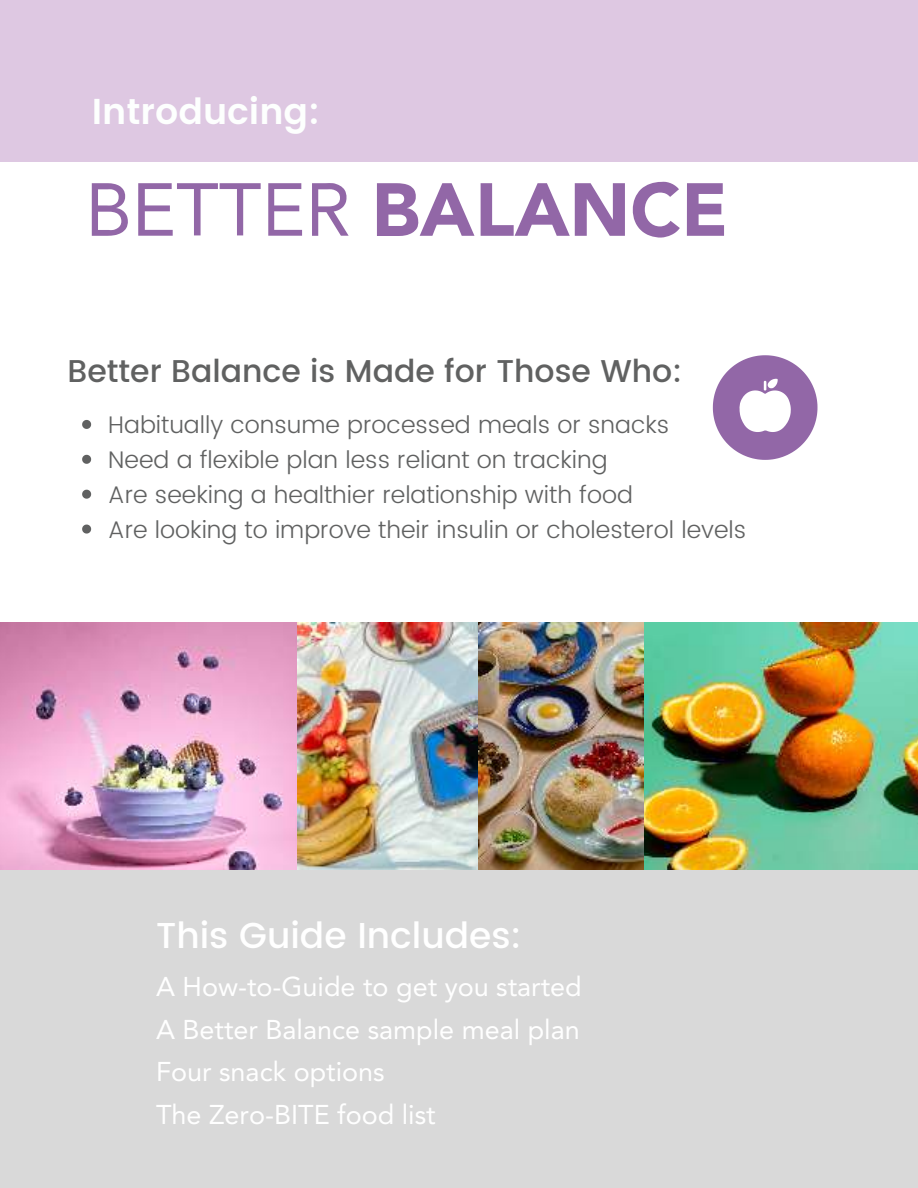
<style>
.page{position:relative;width:918px;height:1188px;background:#fff}
.page>*{position:absolute;margin:0;border:0;box-sizing:border-box;transform-origin:0 0}
.t1{font:500 36px "Poppins";color:#fff}
.t2{font:600 36px "Poppins";color:#fdfffe}
.t3{font:500 31.5px "Poppins";color:#606161}
.t4{font:27px/42.8px "Avenir";color:#fff}
.t5{font:300 24px/34.8px "Poppins";color:#606161}
</style>
<div class="page">
<div style="left:0;top:0;width:918px;height:162px;background:#dec8e2"></div>
<svg style="left:92px;top:183px;width:36px;height:53px"></svg>
<svg style="left:138px;top:183px;width:123px;height:53px"></svg>
<svg style="left:268px;top:183px;width:34px;height:53px"></svg>
<svg style="left:312px;top:183px;width:37px;height:53px"></svg>
<svg style="left:377px;top:183px;width:97px;height:53px"></svg>
<svg style="left:481px;top:183px;width:144px;height:53px"></svg>
<svg style="left:633px;top:182px;width:47px;height:56px"></svg>
<svg style="left:687px;top:183px;width:37px;height:53px"></svg>
<svg style="left:713px;top:355px;width:104px;height:105px"></svg>
<img style="left:0;top:623px;width:297px;height:247px">
<img style="left:297px;top:623px;width:181px;height:247px">
<img style="left:644px;top:623px;width:274px;height:247px">
<img style="left:478px;top:623px;width:166px;height:247px">
<div style="left:0;top:870px;width:918px;height:318px;background:#d9d9d9"></div>
<svg style="left:82px;top:420px;width:9px;height:9px"></svg>
<svg style="left:82px;top:455px;width:9px;height:9px"></svg>
<svg style="left:82px;top:490px;width:9px;height:9px"></svg>
<svg style="left:82px;top:525px;width:9px;height:9px"></svg>
<h1 class="t2" style="left:92px;top:84px;width:229px">Introducing:</h1>
<h2 class="t3" style="left:68px;top:348px;width:616px">Better Balance is Made for Those Who:</h2>
<p class="t5" style="left:108px;top:409px;width:639px">Habitually consume processed meals or snacks<br>Need a flexible plan less reliant on tracking<br>Are seeking a healthier relationship with food<br>Are looking to improve their insulin or cholesterol levels</p>
<h1 class="t1" style="left:156px;top:908px;width:367px">This Guide Includes:</h1>
<p class="t4" style="left:156px;top:965px;width:427px">A How-to-Guide to get you started<br>A Better Balance sample meal plan<br>Four snack options<br>The Zero-BITE food list</p>
</div>
